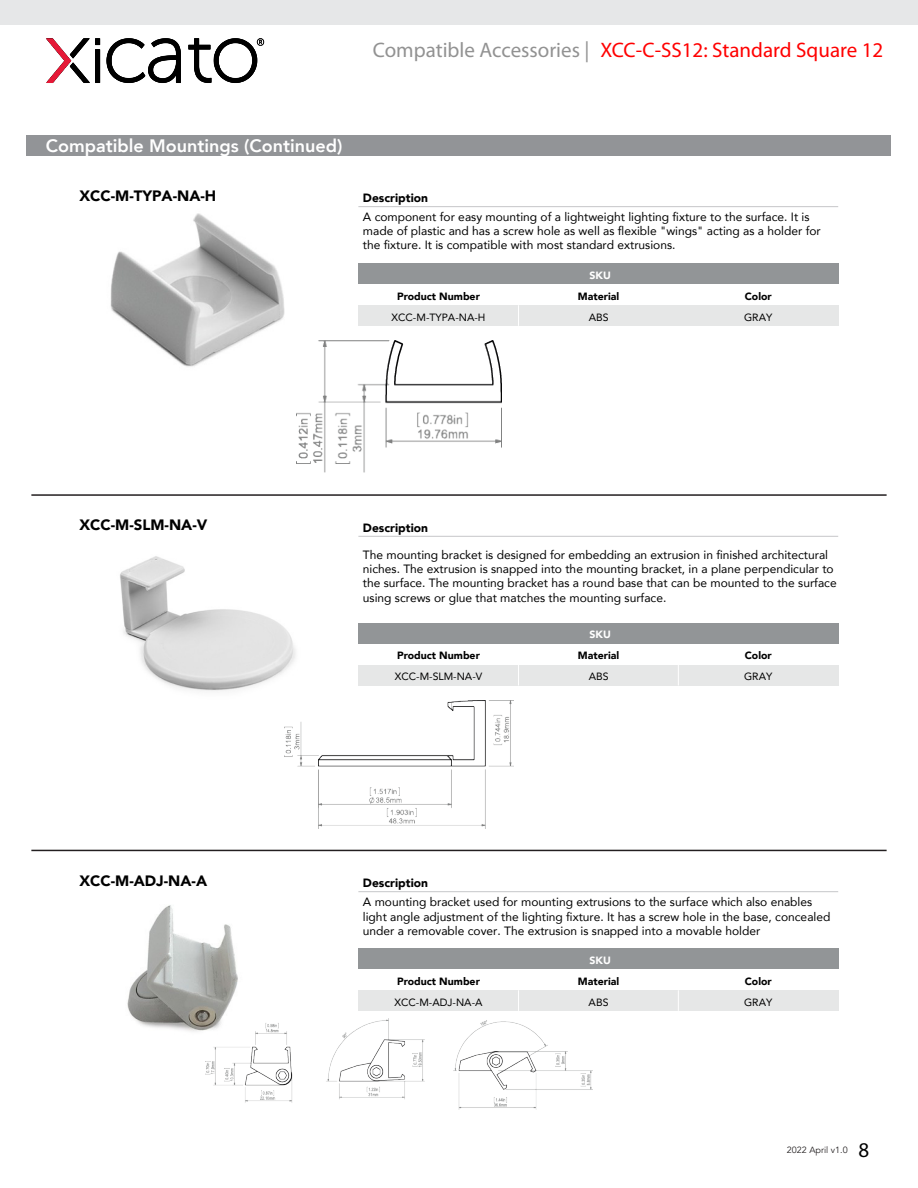
<style>
.page{position:relative;width:918px;height:1188px;background:#fff}
.page>*{position:absolute;margin:0;border:0;box-sizing:border-box;transform-origin:0 0}
.t1{font:21px "Myriad Pro";color:#f00}
.t2{font:21px "Myriad Pro";color:#000}
.t3{font:800 18px "Avenir";color:#fff}
.t4{font:900 15px "Avenir";color:#000}
.t5{font:12px/14.4px "Avenir";color:#000}
.t6{font:900 12px "Avenir";color:#000}
.t7{font:900 10.5px "Avenir";color:#000}
.t8{font:10.5px "Avenir";color:#000}
.t9{font:900 10.5px "Avenir";color:#fff}
.t10{font:9px "Avenir";color:#231f20}
.s1{color:#929292}
</style>
<div class="page">
<img style="left:46px;top:38px;width:219px;height:45px">
<div style="left:27px;top:135px;width:864px;height:21px;background:#929497"></div>
<div style="left:0;top:0;width:918px;height:24px;background:#e6e7e8"></div>
<img style="left:110px;top:213px;width:249px;height:154px">
<div style="left:359px;top:263px;width:480px;height:21px;background:#929597"></div>
<div style="left:359px;top:305px;width:480px;height:21px;background:#e6e7e7"></div>
<svg style="left:518px;top:305px;width:1px;height:21px"></svg>
<hr style="left:358px;top:206px;width:480px;height:1px;background:#c6c7c9">
<hr style="left:358px;top:254px;width:480px;height:1px;background:#fff">
<img style="left:296px;top:340px;width:205px;height:133px">
<img style="left:120px;top:556px;width:239px;height:135px">
<div style="left:359px;top:623px;width:480px;height:21px;background:#929597"></div>
<div style="left:359px;top:665px;width:480px;height:21px;background:#e6e7e7"></div>
<svg style="left:518px;top:665px;width:1px;height:20px"></svg>
<svg style="left:678px;top:665px;width:1px;height:20px"></svg>
<hr style="left:358px;top:536px;width:480px;height:1px;background:#c6c7c9">
<hr style="left:358px;top:613px;width:480px;height:1px;background:#fff">
<img style="left:284px;top:700px;width:230px;height:128px">
<img style="left:127px;top:905px;width:111px;height:127px">
<div style="left:359px;top:948px;width:480px;height:21px;background:#929597"></div>
<div style="left:359px;top:990px;width:480px;height:21px;background:#e6e7e7"></div>
<svg style="left:518px;top:990px;width:1px;height:21px"></svg>
<svg style="left:678px;top:990px;width:1px;height:21px"></svg>
<hr style="left:358px;top:891px;width:480px;height:1px;background:#c6c7c9">
<img style="left:205px;top:1018px;width:388px;height:91px">
<hr style="left:31px;top:850px;width:856px;height:1px;background:#231f20">
<hr style="left:31px;top:494px;width:856px;height:2px;background:#231f20">
<h1 class="t1" style="left:373px;top:37px;width:512px"><span class="s1">Compatible Accessories |</span> XCC-C-SS12: Standard Square 12</h1>
<h2 class="t3" style="left:46px;top:131px;width:298px">Compatible Mountings (Continued)</h2>
<p class="t4" style="left:79px;top:183px;width:138px">XCC-M-TYPA-NA-H</p>
<p class="t6" style="left:363px;top:188px;width:67px">Description</p>
<p class="t5" style="left:363px;top:209px;width:459px">A component for easy mounting of a lightweight lighting fixture to the surface. It is made of plastic and has a screw hole as well as flexible "wings" acting as a holder for the fixture. It is compatible with most standard extrusions.</p>
<p class="t9" style="left:589px;top:266px;width:23px">SKU</p>
<p class="t7" style="left:397px;top:287px;width:84px">Product Number</p>
<p class="t7" style="left:578px;top:287px;width:43px">Material</p>
<p class="t8" style="left:392px;top:309px;width:95px">XCC-M-TYPA-NA-H</p>
<p class="t8" style="left:589px;top:309px;width:21px">ABS</p>
<p class="t7" style="left:745px;top:287px;width:29px">Color</p>
<p class="t8" style="left:744px;top:309px;width:30px">GRAY</p>
<p class="t4" style="left:79px;top:512px;width:130px">XCC-M-SLM-NA-V</p>
<p class="t4" style="left:79px;top:868px;width:129px">XCC-M-ADJ-NA-A</p>
<p class="t6" style="left:363px;top:517px;width:67px">Description</p>
<p class="t5" style="left:363px;top:547px;width:475px">The mounting bracket is designed for embedding an extrusion in finished architectural niches. The extrusion is snapped into the mounting bracket, in a plane perpendicular to the surface. The mounting bracket has a round base that can be mounted to the surface using screws or glue that matches the mounting surface.</p>
<p class="t9" style="left:589px;top:626px;width:23px">SKU</p>
<p class="t7" style="left:397px;top:647px;width:84px">Product Number</p>
<p class="t7" style="left:578px;top:647px;width:43px">Material</p>
<p class="t7" style="left:745px;top:647px;width:29px">Color</p>
<p class="t8" style="left:395px;top:668px;width:89px">XCC-M-SLM-NA-V</p>
<p class="t8" style="left:589px;top:668px;width:21px">ABS</p>
<p class="t8" style="left:744px;top:668px;width:30px">GRAY</p>
<p class="t6" style="left:363px;top:873px;width:67px">Description</p>
<p class="t5" style="left:363px;top:894px;width:469px">A mounting bracket used for mounting extrusions to the surface which also enables light angle adjustment of the lighting fixture. It has a screw hole in the base, concealed under a removable cover. The extrusion is snapped into a movable holder</p>
<p class="t9" style="left:589px;top:951px;width:23px">SKU</p>
<p class="t7" style="left:397px;top:972px;width:84px">Product Number</p>
<p class="t7" style="left:578px;top:972px;width:43px">Material</p>
<p class="t7" style="left:745px;top:972px;width:29px">Color</p>
<p class="t8" style="left:394px;top:994px;width:90px">XCC-M-ADJ-NA-A</p>
<p class="t8" style="left:589px;top:994px;width:21px">ABS</p>
<p class="t8" style="left:744px;top:994px;width:30px">GRAY</p>
<p class="t10" style="left:787px;top:1145px;width:62px">2022 April v1.0</p>
<h1 class="t2" style="left:858px;top:1137px;width:12px">8</h1>
</div>
